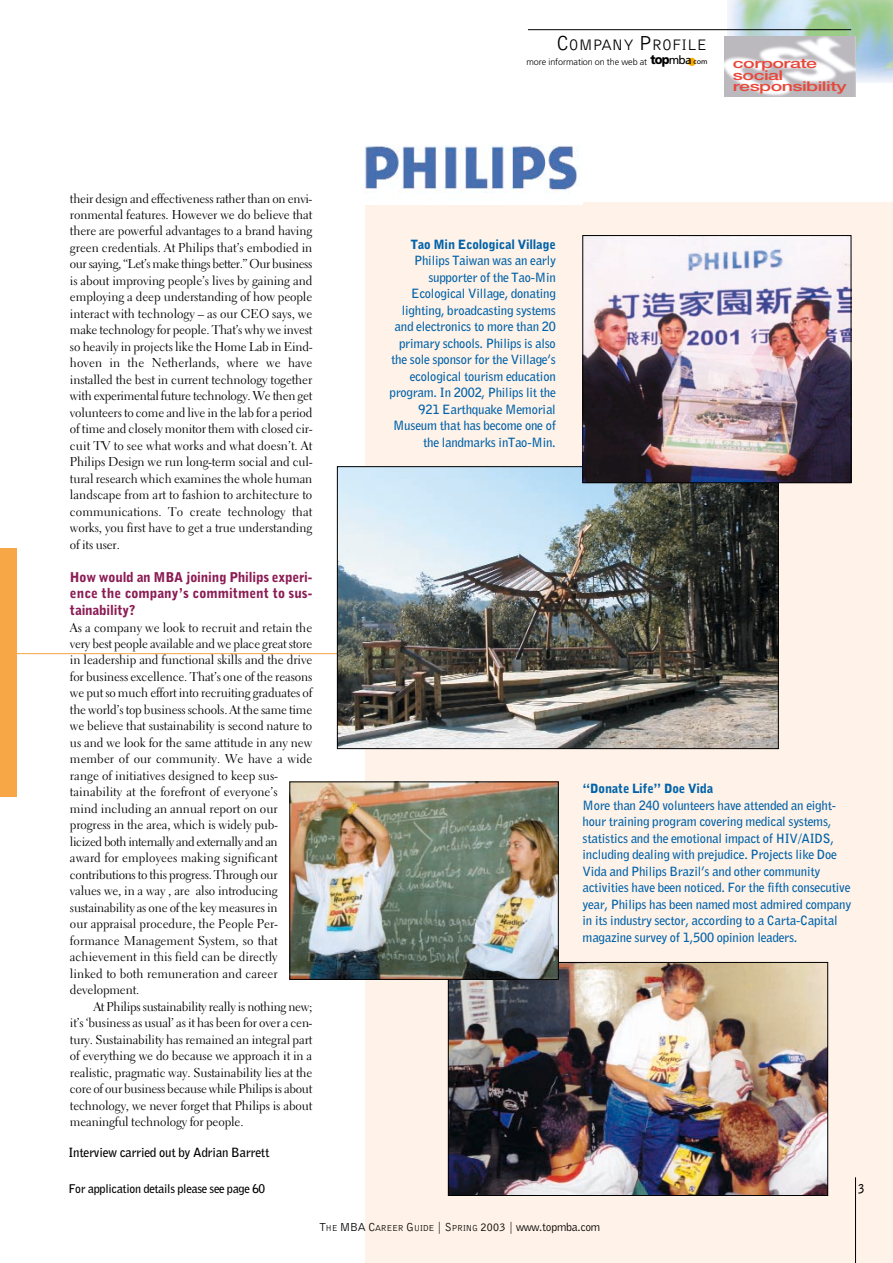
<style>
.page{position:relative;width:893px;height:1263px;background:#fff}
.page>*{position:absolute;margin:0;border:0;box-sizing:border-box;transform-origin:0 0}
.t1{font:15.75px "Bell Gothic BT";color:#000}
.t2{font:900 13.5px/16.5px "Bell Gothic BT";letter-spacing:.005em;color:#8b1c54;text-align:justify}
.t3{font:500 13.5px/12.9px "Helvetica Neue";letter-spacing:-.03em;color:#e8473a;scale:1.45 1}
.t4{font:12.75px/16.5px "Electra LH";letter-spacing:-.005em;color:#000;text-align:justify}
.t5{font:700 12.75px/16.5px "Bell Gothic BT";letter-spacing:-.01em;color:#0063aa}
.t6{font:900 12.75px "Bell Gothic BT";letter-spacing:-.01em;color:#0063aa}
.t7{font:700 12.75px "Bell Gothic BT";letter-spacing:-.01em;color:#000}
.t8{font:12px "Bell Gothic BT";letter-spacing:-.03em;color:#000}
.t9{font:700 12px "Bell Gothic BT";letter-spacing:-.015em;color:#000}
.t10{font:700 12px "Bell Gothic BT";letter-spacing:-.015em;color:#000;scale:.9 1}
.t11{font:300 9px "Frutiger";letter-spacing:-.005em;color:#000}
.s1{font-size:21px}
.s2{font-weight:900;font-size:12.9px}
.s3{font-weight:400;font-size:11.85px}
.s4{font-weight:400;font-size:7.2px}
.s5{font-size:9px}
</style>
<div class="page">
<hr style="left:0;top:653px;width:521px;height:1px;background:#f7a746">
<div style="left:365px;top:202px;width:527px;height:1061px;background:#fff2e8"></div>
<hr style="left:855px;top:1177px;width:1px;height:86px;background:#000">
<img style="left:727px;top:0;width:165px;height:82px">
<hr style="left:528px;top:29px;width:323px;height:1px;background:#000">
<div style="left:687px;top:58px;width:8px;height:8px;background:#f9ad00;border-radius:50%"></div>
<img style="left:724px;top:36px;width:131px;height:61px">
<img style="left:364px;top:145px;width:218px;height:59px">
<img style="left:450px;top:964px;width:375px;height:230px">
<div style="left:448px;top:962px;width:379px;height:234px;border:1px solid #000"></div>
<img style="left:339px;top:468px;width:437px;height:279px">
<img style="left:584px;top:237px;width:265px;height:244px">
<div style="left:582px;top:235px;width:269px;height:248px;border:1px solid #000"></div>
<div style="left:0;top:548px;width:17px;height:248px;background:#f7a746"></div>
<img style="left:292px;top:784px;width:264px;height:194px">
<div style="left:290px;top:782px;width:268px;height:198px;border:1px solid #000"></div>
<p class="t4" style="left:70px;top:191px;width:244px">their design and effectiveness rather than on envi&shy;ronmental features. However we do believe that there are powerful advantages to a brand having green credentials. At Philips that’s embodied in our saying, “Let’s make things better.” Our business is about improving people’s lives by gaining and employing a deep understanding of how people interact with technology – as our CEO says, we make technology for people. That’s why we invest so heavily in projects like the Home Lab in Eind&shy;hoven in the Netherlands, where we have installed the best in current technology together with experimental future technology. We then get volunteers to come and live in the lab for a period of time and closely monitor them with closed cir&shy;cuit TV to see what works and what doesn’t. At Philips Design we run long-term social and cul&shy;tural research which examines the whole human landscape from art to fashion to architecture to communications. To create technology that works, you first have to get a true understanding of its user.</p>
<p class="t2" style="left:70px;top:571px;width:244px">How would an MBA joining Philips experi&shy;ence the company’s commitment to sus&shy;tainability?</p>
<p class="t4" style="left:70px;top:620px;width:244px;text-align:left">As a company we look to recruit and retain the very best people available and we place great store in leadership and functional skills and the drive for business excellence. That’s one of the reasons we put so much effort into recruiting graduates of the world’s top business schools. At the same time we believe that sustainability is second nature to us and we look for the same attitude in any new member of our community. We have a wide range of initiatives designed to keep sus&shy;tainability at the forefront of everyone’s<br>mind including an annual report on our progress in the area, which is widely pub&shy;licized both internally and externally and an<br>award for employees making significant contributions to this progress. Through our<br>values we, in a way , are also introducing sustainability as one of the key measures in<br>our appraisal procedure, the People Per&shy;formance Management System, so that achievement in this field can be directly linked to both remuneration and career development.</p>
<p class="t4" style="left:70px;top:1000px;width:244px;text-indent:23px">At Philips sustainability really is nothing new; it’s ‘business as usual’ as it has been for over a cen&shy;tury. Sustainability has remained an integral part of everything we do because we approach it in a realistic, pragmatic way. Sustainability lies at the core of our business because while Philips is about technology, we never forget that Philips is about meaningful technology for people.</p>
<p class="t7" style="left:68px;top:1147px;width:202px">Interview carried out by Adrian Barrett</p>
<p class="t9" style="left:68px;top:1184px;width:198px">For application details please see page 60</p>
<p class="t1" style="left:556px;top:39px;width:152px"><span class="s1">C</span>OMPANY <span class="s1">P</span>ROFILE</p>
<p class="t11" style="left:526px;top:58px;width:182px">more information on the web at <span class="s2">top</span><span class="s3">mba</span> <span class="s4">com</span></p>
<p class="t3" style="left:733px;top:58px;width:60px">corporate social</p>
<p class="t3" style="left:733px;top:81px;width:80px">responsibility</p>
<p class="t6" style="left:411px;top:240px;width:146px">Tao Min Ecological Village</p>
<p class="t5" style="left:389px;top:255px;width:168px;text-align:right">Philips Taiwan was an early supporter of the Tao-Min<br>Ecological Village, donating lighting, broadcasting systems and electronics to more than 20 primary schools. Philips is also the sole sponsor for the Village’s ecological tourism education program. In 2002, Philips lit the<br>921 Earthquake Memorial<br>Museum that has become one of the landmarks inTao-Min.</p>
<p class="t6" style="left:582px;top:784px;width:132px">“Donate Life” Doe Vida</p>
<p class="t5" style="left:582px;top:799px;width:270px">More than 240 volunteers have attended an eight&shy;hour training program covering medical systems, statistics and the emotional impact of HIV/AIDS, including dealing with prejudice. Projects like Doe Vida and Philips Brazil’s and other community activities have been noticed. For the fifth consecutive year, Philips has been named most admired company in its industry sector, according to a Carta-Capital magazine survey of 1,500 opinion leaders.</p>
<p class="t10" style="left:858px;top:1184px;width:8px">3</p>
<p class="t8" style="left:319px;top:1223px;width:282px">T<span class="s5">HE</span> MBA C<span class="s5">AREER</span> G<span class="s5">UIDE</span> | S<span class="s5">PRING</span> 2003 | www.topmba.com</p>
</div>
